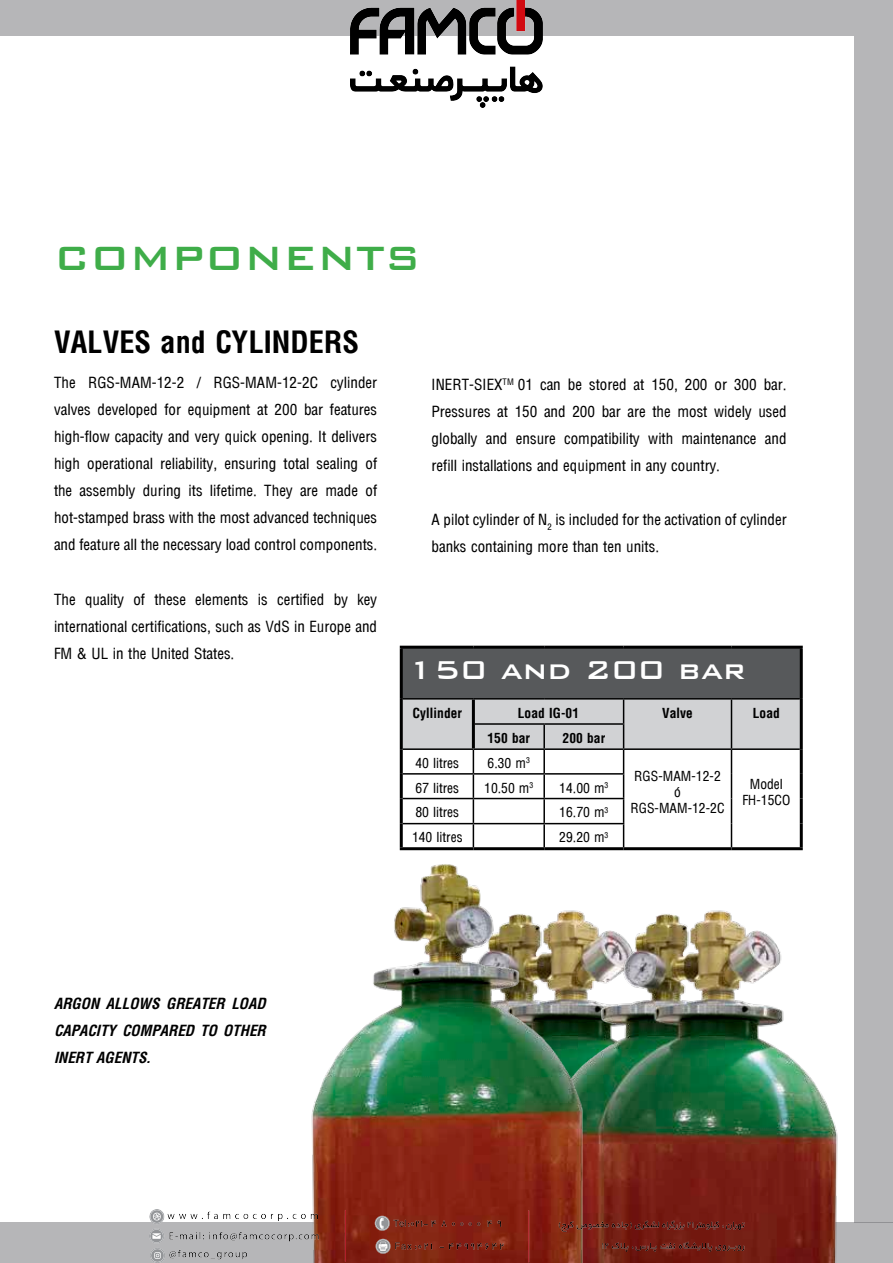
<style>
.page{position:relative;width:893px;height:1263px;background:#fff}
.page>*{position:absolute;margin:0;border:0;box-sizing:border-box;transform-origin:0 0}
.t1{font:500 45px "Bank Gothic BT";color:#3fad49}
.t2{font:500 34.5px "Bank Gothic BT";color:#fff}
.t3{font:700 condensed 30px "Arena";color:#000}
.t4{font:15px/27px "Arena Condensed";color:#000;text-align:justify}
.t5{font:italic 700 condensed 15px/27px "Arena";color:#000;text-align:justify}
.t6{font:13.5px/16.2px "Arena Condensed";color:#000;text-align:center}
.t7{font:700 condensed 13.5px "Arena";color:#000}
</style>
<div class="page">
<div style="left:0;top:1223px;width:893px;height:40px;background:#b6b6b8"></div>
<div style="left:0;top:0;width:893px;height:36px;background:#b6b6b8"></div>
<div style="left:855px;top:36px;width:38px;height:1187px;background:#b6b6b8"></div>
<img style="left:594px;top:850px;width:252px;height:413px">
<img style="left:311px;top:836px;width:283px;height:373px">
<div style="left:401px;top:647px;width:400px;height:52px;background:#57595b"></div>
<hr style="left:403px;top:698px;width:70px;height:1px;background:#000">
<hr style="left:473px;top:698px;width:71px;height:1px;background:#000">
<hr style="left:544px;top:698px;width:80px;height:1px;background:#000">
<hr style="left:624px;top:698px;width:107px;height:1px;background:#000">
<hr style="left:731px;top:698px;width:69px;height:1px;background:#000">
<svg style="left:403px;top:699px;width:397px;height:148px"></svg>
<hr style="left:475px;top:723px;width:69px;height:2px;background:#000">
<hr style="left:544px;top:723px;width:80px;height:2px;background:#000">
<hr style="left:624px;top:748px;width:107px;height:2px;background:#000">
<hr style="left:731px;top:748px;width:69px;height:2px;background:#000">
<hr style="left:473px;top:748px;width:71px;height:2px;background:#000">
<hr style="left:544px;top:748px;width:80px;height:2px;background:#000">
<hr style="left:400px;top:646px;width:73px;height:3px;background:#000">
<hr style="left:400px;top:649px;width:3px;height:50px;background:#000">
<hr style="left:473px;top:646px;width:71px;height:3px;background:#000">
<hr style="left:544px;top:646px;width:80px;height:3px;background:#000">
<hr style="left:624px;top:646px;width:107px;height:3px;background:#000">
<hr style="left:731px;top:646px;width:72px;height:3px;background:#000">
<hr style="left:800px;top:649px;width:3px;height:50px;background:#000">
<hr style="left:400px;top:699px;width:3px;height:25px;background:#000">
<hr style="left:400px;top:724px;width:3px;height:25px;background:#000">
<hr style="left:800px;top:699px;width:3px;height:25px;background:#000">
<hr style="left:800px;top:724px;width:3px;height:25px;background:#000">
<hr style="left:400px;top:749px;width:3px;height:25px;background:#000">
<hr style="left:800px;top:749px;width:3px;height:25px;background:#000">
<hr style="left:800px;top:774px;width:3px;height:24px;background:#000">
<hr style="left:800px;top:798px;width:3px;height:26px;background:#000">
<hr style="left:800px;top:824px;width:3px;height:23px;background:#000">
<hr style="left:624px;top:847px;width:107px;height:3px;background:#000">
<hr style="left:731px;top:847px;width:72px;height:3px;background:#000">
<hr style="left:400px;top:774px;width:3px;height:24px;background:#000">
<hr style="left:400px;top:798px;width:3px;height:26px;background:#000">
<hr style="left:400px;top:824px;width:3px;height:23px;background:#000">
<hr style="left:400px;top:847px;width:73px;height:3px;background:#000">
<hr style="left:473px;top:847px;width:71px;height:3px;background:#000">
<hr style="left:544px;top:847px;width:80px;height:3px;background:#000">
<img style="left:149px;top:1209px;width:596px;height:54px">
<img style="left:351px;top:0;width:191px;height:108px">
<h1 class="t1" style="left:54px;top:234px;width:368px">COMPONENTS</h1>
<h3 class="t3" style="left:54px;top:324px;width:307px">VALVES and CYLINDERS</h3>
<p class="t4" style="left:54px;top:370px;width:325px">The RGS-MAM-12-2 / RGS-MAM-12-2C cylinder valves developed for equipment at 200 bar features high-flow capacity and very quick opening. It delivers high operational reliability, ensuring total sealing of the assembly during its lifetime. They are made of hot-stamped brass with the most advanced techniques and feature all the necessary load control components.</p>
<p class="t4" style="left:54px;top:586px;width:325px">The quality of these elements is certified by key international certifications, such as VdS in Europe and FM &amp; UL in the United States.</p>
<p class="t4" style="left:432px;top:371px;width:357px">INERT-SIEX<sup>TM</sup> 01 can be stored at 150, 200 or 300 bar.<br>Pressures at 150 and 200 bar are the most widely used globally and ensure compatibility with maintenance and refill installations and equipment in any country.</p>
<p class="t4" style="left:432px;top:506px;width:357px">A pilot cylinder of N<sub>2</sub> is included for the activation of cylinder banks containing more than ten units.</p>
<p class="t5" style="left:54px;top:990px;width:213px">ARGON ALLOWS GREATER LOAD CAPACITY COMPARED TO OTHER INERT AGENTS.</p>
<h2 class="t2" style="left:407px;top:651px;width:340px">150 and 200 bar</h2>
<p class="t7" style="left:413px;top:705px;width:51px">Cyllinder</p>
<p class="t7" style="left:518px;top:705px;width:63px">Load IG-01</p>
<p class="t7" style="left:662px;top:705px;width:32px">Valve</p>
<p class="t7" style="left:753px;top:705px;width:29px">Load</p>
<p class="t7" style="left:487px;top:730px;width:44px">150 bar</p>
<p class="t7" style="left:563px;top:730px;width:44px">200 bar</p>
<p class="t6" style="left:415px;top:755px;width:45px">40 litres</p>
<p class="t6" style="left:488px;top:755px;width:44px">6.30 m<sup>3</sup></p>
<p class="t6" style="left:631px;top:768px;width:96px">RGS-MAM-12-2 ó<br>RGS-MAM-12-2C</p>
<p class="t6" style="left:742px;top:776px;width:50px">Model<br>FH-15CO</p>
<p class="t6" style="left:415px;top:780px;width:45px">67 litres</p>
<p class="t6" style="left:484px;top:780px;width:51px">10.50 m<sup>3</sup></p>
<p class="t6" style="left:559px;top:780px;width:51px">14.00 m<sup>3</sup></p>
<p class="t6" style="left:415px;top:804px;width:45px">80 litres</p>
<p class="t6" style="left:559px;top:804px;width:51px">16.70 m<sup>3</sup></p>
<p class="t6" style="left:412px;top:829px;width:52px">140 litres</p>
<p class="t6" style="left:559px;top:829px;width:51px">29.20 m<sup>3</sup></p>
</div>
